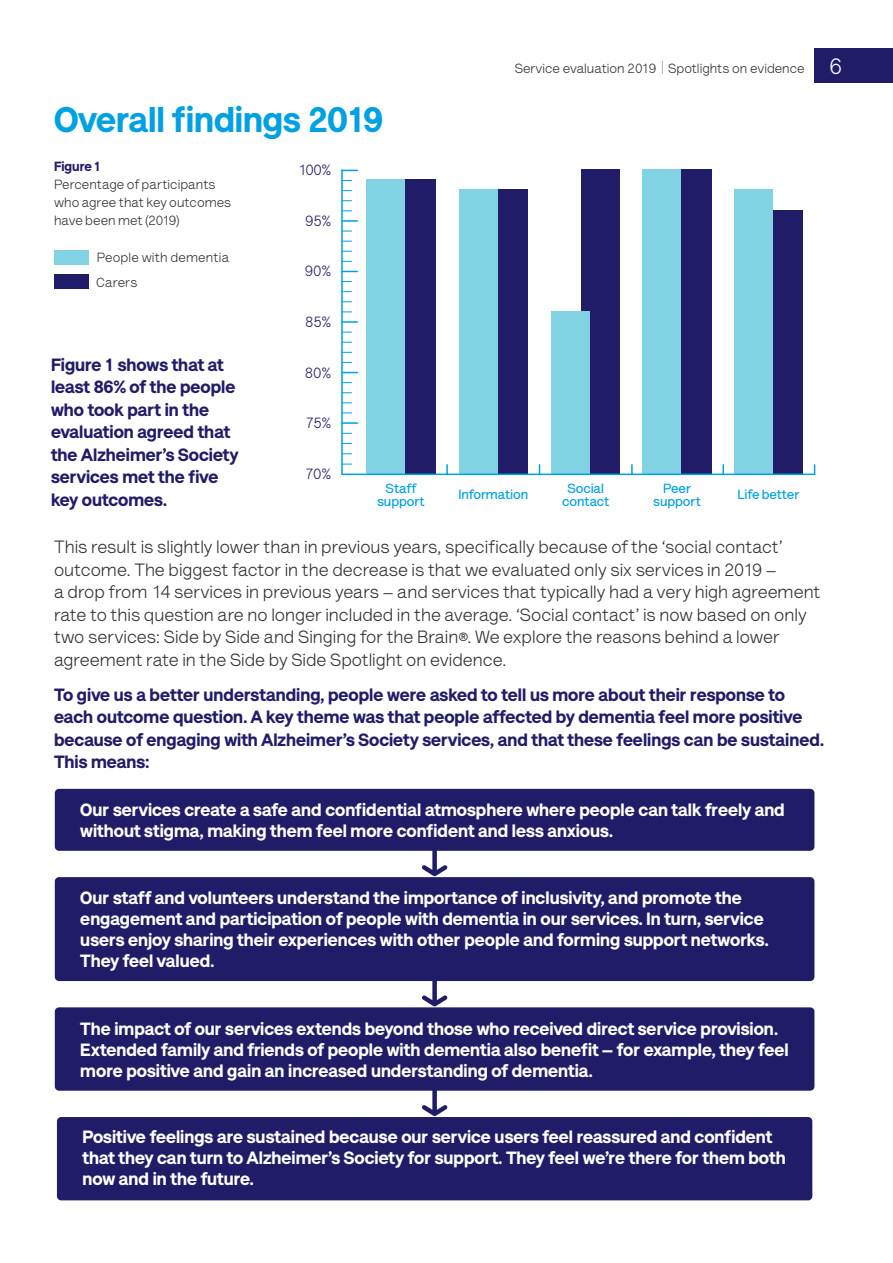
<style>
.page{position:relative;width:893px;height:1263px;background:#fff}
.page>*{position:absolute;margin:0;border:0;box-sizing:border-box;transform-origin:0 0}
.t1{font:900 36px "AS Lettera Text";letter-spacing:-.005em;color:#00a1e3}
.t2{font:900 18px/21px "AS Lettera Text";color:#fff}
.t3{font:18px/22.5px "AS Lettera Text";color:#312f30}
.t4{font:900 18px/22.5px "AS Lettera Text";color:#211c67}
.t5{font:15px "AS Lettera Text";letter-spacing:-.005em;color:#211c67}
.t6{font:13.5px/18px "AS Lettera Text";color:#312f30}
.t7{font:700 13.5px/13.5px "AS Lettera Text";letter-spacing:-.005em;color:#00a1e3;text-align:center}
.t8{font:900 13.5px "AS Lettera Text";color:#211c67}
.s1{font-size:22.5px;color:#fff}
</style>
<div class="page">
<svg style="left:422px;top:851px;width:26px;height:26px"></svg>
<svg style="left:418px;top:981px;width:33px;height:26px"></svg>
<svg style="left:422px;top:1091px;width:26px;height:26px"></svg>
<div style="left:814px;top:49px;width:79px;height:34px;background:#211c67"></div>
<div style="left:54px;top:250px;width:34px;height:15px;background:#81d2e2"></div>
<div style="left:54px;top:274px;width:34px;height:15px;background:#211c67"></div>
<div style="left:397px;top:179px;width:38px;height:295px;background:#211c67"></div>
<hr style="left:341px;top:170px;width:2px;height:304px;background:#00a1e3">
<svg style="left:343px;top:170px;width:14px;height:1px"></svg>
<svg style="left:342px;top:422px;width:15px;height:2px"></svg>
<svg style="left:343px;top:372px;width:14px;height:1px"></svg>
<svg style="left:342px;top:321px;width:15px;height:2px"></svg>
<svg style="left:343px;top:271px;width:14px;height:1px"></svg>
<svg style="left:342px;top:220px;width:15px;height:2px"></svg>
<div style="left:366px;top:179px;width:39px;height:295px;background:#81d2e2"></div>
<div style="left:489px;top:189px;width:39px;height:285px;background:#211c67"></div>
<div style="left:582px;top:169px;width:38px;height:305px;background:#211c67"></div>
<div style="left:673px;top:169px;width:38px;height:305px;background:#211c67"></div>
<div style="left:764px;top:210px;width:39px;height:264px;background:#211c67"></div>
<div style="left:459px;top:189px;width:38px;height:285px;background:#81d2e2"></div>
<div style="left:551px;top:311px;width:39px;height:163px;background:#81d2e2"></div>
<div style="left:643px;top:169px;width:38px;height:305px;background:#81d2e2"></div>
<div style="left:734px;top:189px;width:39px;height:285px;background:#81d2e2"></div>
<hr style="left:342px;top:474px;width:473px;height:1px;background:#00a1e3">
<svg style="left:446px;top:465px;width:2px;height:9px"></svg>
<svg style="left:631px;top:465px;width:2px;height:9px"></svg>
<svg style="left:722px;top:465px;width:2px;height:9px"></svg>
<div style="left:55px;top:789px;width:759px;height:62px;background:#211c67;border-radius:4px"></div>
<div style="left:55px;top:877px;width:759px;height:104px;background:#211c67;border-radius:4px"></div>
<div style="left:55px;top:1007px;width:759px;height:84px;background:#211c67;border-radius:4px"></div>
<div style="left:57px;top:1117px;width:755px;height:83px;background:#211c67;border-radius:4px"></div>
<svg style="left:662px;top:61px;width:1px;height:13px"></svg>
<p class="t1" style="left:54px;top:90px;width:331px">Overall findings 2019</p>
<p class="t8" style="left:54px;top:156px;width:48px">Figure 1</p>
<p class="t6" style="left:54px;top:175px;width:179px">Percentage of participants who agree that key outcomes have been met (2019)</p>
<p class="t6" style="left:97px;top:248px;width:134px">People with dementia</p>
<p class="t6" style="left:96px;top:272px;width:43px">Carers</p>
<p class="t5" style="left:298px;top:159px;width:35px">100%</p>
<p class="t5" style="left:305px;top:210px;width:27px">95%</p>
<p class="t5" style="left:305px;top:261px;width:28px">90%</p>
<p class="t6" style="left:515px;top:58px;width:329px">Service evaluation 2019 Spotlights on evidence <span class="s1">6</span></p>
<p class="t4" style="left:51px;top:352px;width:189px">Figure 1 shows that at least 86% of the people who took part in the evaluation agreed that the Alzheimer’s Society services met the five key outcomes.</p>
<p class="t5" style="left:305px;top:311px;width:27px">85%</p>
<p class="t5" style="left:305px;top:362px;width:28px">80%</p>
<p class="t5" style="left:306px;top:412px;width:27px">75%</p>
<p class="t5" style="left:306px;top:463px;width:27px">70%</p>
<p class="t7" style="left:377px;top:480px;width:49px">Staff support</p>
<p class="t7" style="left:458px;top:487px;width:71px">Information</p>
<p class="t7" style="left:562px;top:480px;width:49px">Social contact</p>
<p class="t7" style="left:653px;top:480px;width:49px">Peer support</p>
<p class="t7" style="left:737px;top:487px;width:63px">Life better</p>
<p class="t3" style="left:54px;top:534px;width:768px">This result is slightly lower than in previous years, specifically because of the ‘social contact’ outcome. The biggest factor in the decrease is that we evaluated only six services in 2019 –<br>a drop from 14 services in previous years – and services that typically had a very high agreement rate to this question are no longer included in the average. ‘Social contact’ is now based on only two services: Side by Side and Singing for the Brain®. We explore the reasons behind a lower agreement rate in the Side by Side Spotlight on evidence.</p>
<p class="t4" style="left:54px;top:682px;width:771px">To give us a better understanding, people were asked to tell us more about their response to each outcome question. A key theme was that people affected by dementia feel more positive because of engaging with Alzheimer’s Society services, and that these feelings can be sustained.<br>This means:</p>
<p class="t2" style="left:80px;top:798px;width:706px">Our services create a safe and confidential atmosphere where people can talk freely and without stigma, making them feel more confident and less anxious.</p>
<p class="t2" style="left:80px;top:886px;width:690px">Our staff and volunteers understand the importance of inclusivity, and promote the engagement and participation of people with dementia in our services. In turn, service users enjoy sharing their experiences with other people and forming support networks.<br>They feel valued.</p>
<p class="t2" style="left:80px;top:1016px;width:710px">The impact of our services extends beyond those who received direct service provision.<br>Extended family and friends of people with dementia also benefit – for example, they feel more positive and gain an increased understanding of dementia.</p>
<p class="t2" style="left:82px;top:1125px;width:705px">Positive feelings are sustained because our service users feel reassured and confident that they can turn to Alzheimer’s Society for support. They feel we’re there for them both now and in the future.</p>
</div>
